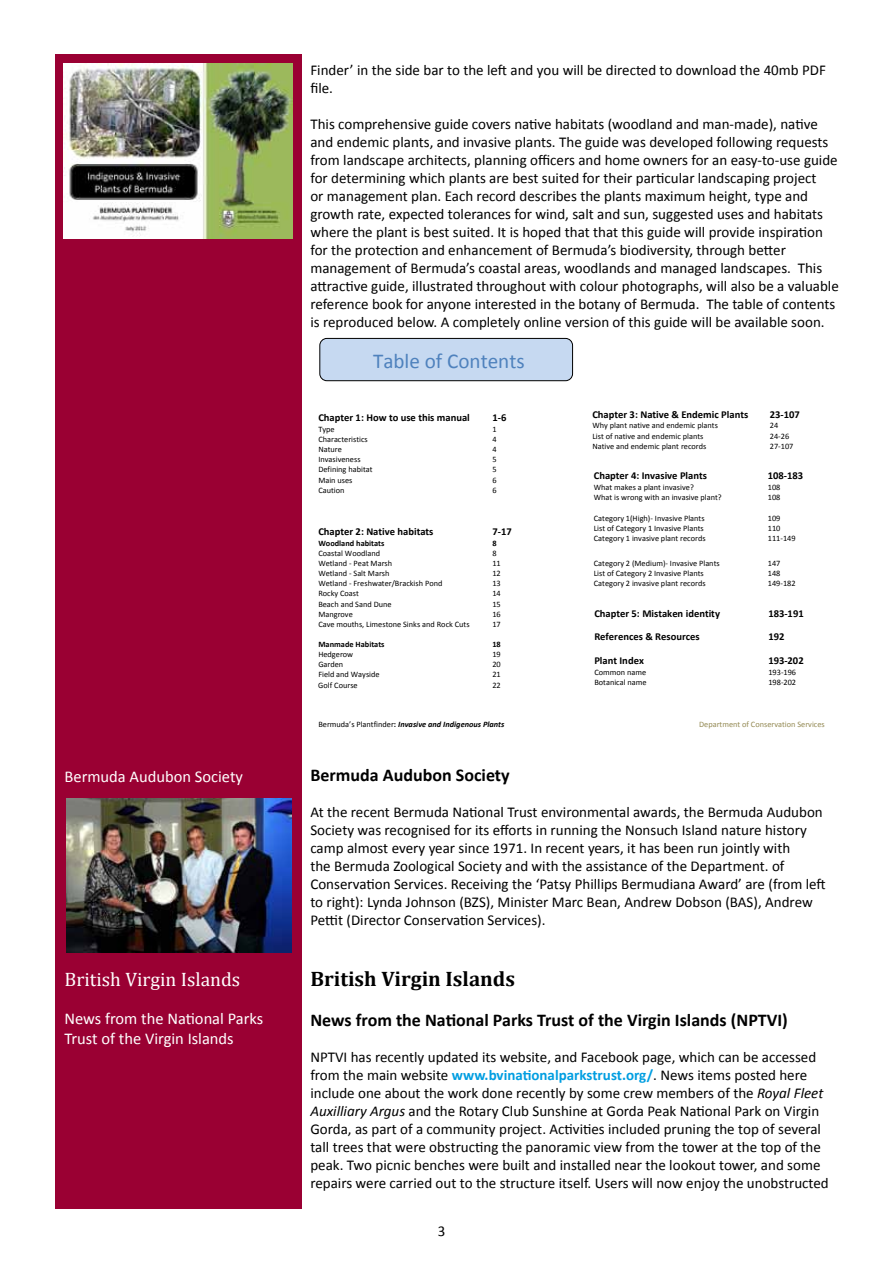
<style>
.page{position:relative;width:893px;height:1263px;background:#fff}
.page>*{position:absolute;margin:0;border:0;box-sizing:border-box;transform-origin:0 0}
.t1{font:21.15px "Calibri";color:#4f82bd}
.t2{font:700 21px "Cambria";color:#000}
.t3{font:19.5px "Cambria";color:#fff}
.t4{font:700 18px "Calibri";color:#000}
.t5{font:16.5px/19.8px "Calibri";color:#fff}
.t6{font:15px/18px "Calibri";color:#000}
.t7{font:700 10.5px "Calibri";color:#000}
.t8{font:8.25px "Calibri";color:#000}
.t9{font:italic 700 8.25px "Calibri";color:#000}
.t10{font:700 8.25px "Calibri";color:#000}
.t11{font:8.25px "Calibri";color:#948a54}
.s1{font-weight:400;font-style:normal}
.s2{font-style:normal}
.s3{font-weight:700;color:#009ee1}
.s4{font-style:italic}
</style>
<div class="page">
<div style="left:55px;top:54px;width:247px;height:1155px;background:#9a0033"></div>
<div style="left:320px;top:338px;width:253px;height:43px;background:#c6d9f1;border-radius:7px"></div>
<div style="left:320px;top:338px;width:253px;height:43px;border:1px solid #000;border-radius:7px"></div>
<img style="left:64px;top:64px;width:228px;height:175px">
<img style="left:66px;top:799px;width:225px;height:153px">
<p class="t5" style="left:64px;top:766px;width:180px">Bermuda Audubon Society</p>
<h3 class="t3" style="left:64px;top:967px;width:177px">British Virgin Islands</h3>
<p class="t5" style="left:64px;top:1008px;width:200px">News from the National Parks<br>Trust of the Virgin Islands</p>
<p class="t6" style="left:310px;top:60px;width:517px">Finder’ in the side bar to the left and you will be directed to download the 40mb PDF file.</p>
<p class="t6" style="left:310px;top:114px;width:530px">This comprehensive guide covers native habitats (woodland and man-made), native and endemic plants, and invasive plants. The guide was developed following requests from landscape architects, planning officers and home owners for an easy-to-use guide for determining which plants are best suited for their particular landscaping project<br>or management plan. Each record describes the plants maximum height, type and growth rate, expected tolerances for wind, salt and sun, suggested uses and habitats where the plant is best suited. It is hoped that that this guide will provide inspiration for the protection and enhancement of Bermuda’s biodiversity, through better management of Bermuda’s coastal areas, woodlands and managed landscapes. This attractive guide, illustrated throughout with colour photographs, will also be a valuable reference book for anyone interested in the botany of Bermuda. The table of contents is reproduced below. A completely online version of this guide will be available soon.</p>
<h1 class="t1" style="left:373px;top:348px;width:153px">Table of Contents</h1>
<p class="t7" style="left:318px;top:411px;width:153px">Chapter 1: How to use this manual</p>
<p class="t7" style="left:492px;top:411px;width:15px">1‐6</p>
<p class="t8" style="left:318px;top:424px;width:18px">Type</p>
<p class="t8" style="left:492px;top:424px;width:6px">1</p>
<p class="t8" style="left:318px;top:434px;width:51px">Characteristics</p>
<p class="t8" style="left:492px;top:434px;width:6px">4</p>
<p class="t8" style="left:318px;top:444px;width:25px">Nature</p>
<p class="t8" style="left:492px;top:444px;width:6px">4</p>
<p class="t8" style="left:318px;top:454px;width:44px">Invasiveness</p>
<p class="t8" style="left:492px;top:454px;width:6px">5</p>
<p class="t8" style="left:318px;top:465px;width:56px">Defining habitat</p>
<p class="t8" style="left:492px;top:465px;width:6px">5</p>
<p class="t8" style="left:318px;top:475px;width:36px">Main uses</p>
<p class="t8" style="left:492px;top:475px;width:6px">6</p>
<p class="t8" style="left:318px;top:485px;width:28px">Caution</p>
<p class="t8" style="left:492px;top:485px;width:6px">6</p>
<p class="t7" style="left:318px;top:525px;width:117px">Chapter 2: Native habitats</p>
<p class="t7" style="left:492px;top:525px;width:21px">7‐17</p>
<p class="t10" style="left:318px;top:538px;width:68px">Woodland habitats</p>
<p class="t10" style="left:492px;top:538px;width:6px">8</p>
<p class="t8" style="left:318px;top:548px;width:63px">Coastal Woodland</p>
<p class="t8" style="left:492px;top:548px;width:6px">8</p>
<p class="t8" style="left:318px;top:558px;width:75px">Wetland - Peat Marsh</p>
<p class="t8" style="left:492px;top:558px;width:10px">11</p>
<p class="t8" style="left:318px;top:568px;width:73px">Wetland - Salt Marsh</p>
<p class="t8" style="left:492px;top:568px;width:10px">12</p>
<p class="t8" style="left:318px;top:578px;width:126px">Wetland - Freshwater/Brackish Pond</p>
<p class="t8" style="left:492px;top:578px;width:10px">13</p>
<p class="t8" style="left:318px;top:588px;width:42px">Rocky Coast</p>
<p class="t8" style="left:492px;top:588px;width:10px">14</p>
<p class="t8" style="left:318px;top:599px;width:75px">Beach and Sand Dune</p>
<p class="t8" style="left:492px;top:599px;width:10px">15</p>
<p class="t8" style="left:318px;top:609px;width:36px">Mangrove</p>
<p class="t8" style="left:492px;top:609px;width:10px">16</p>
<p class="t8" style="left:318px;top:619px;width:153px">Cave mouths, Limestone Sinks and Rock Cuts</p>
<p class="t8" style="left:492px;top:619px;width:10px">17</p>
<p class="t10" style="left:318px;top:639px;width:68px">Manmade Habitats</p>
<p class="t10" style="left:492px;top:639px;width:10px">18</p>
<p class="t8" style="left:318px;top:649px;width:36px">Hedgerow</p>
<p class="t8" style="left:492px;top:649px;width:10px">19</p>
<p class="t8" style="left:318px;top:659px;width:26px">Garden</p>
<p class="t8" style="left:492px;top:659px;width:10px">20</p>
<p class="t8" style="left:318px;top:670px;width:63px">Field and Wayside</p>
<p class="t8" style="left:492px;top:670px;width:10px">21</p>
<p class="t8" style="left:318px;top:680px;width:41px">Golf Course</p>
<p class="t8" style="left:492px;top:680px;width:10px">22</p>
<p class="t7" style="left:592px;top:408px;width:157px">Chapter 3: Native &amp; Endemic Plants</p>
<p class="t7" style="left:770px;top:408px;width:32px">23‐107</p>
<p class="t8" style="left:592px;top:420px;width:127px">Why plant native and endemic plants</p>
<p class="t8" style="left:770px;top:420px;width:10px">24</p>
<p class="t8" style="left:592px;top:431px;width:112px">List of native and endemic plants</p>
<p class="t8" style="left:770px;top:431px;width:21px">24-26</p>
<p class="t8" style="left:592px;top:441px;width:116px">Native and endemic plant records</p>
<p class="t8" style="left:770px;top:441px;width:25px">27-107</p>
<p class="t7" style="left:594px;top:469px;width:115px">Chapter 4: Invasive Plants</p>
<p class="t7" style="left:768px;top:469px;width:37px">108‐183</p>
<p class="t8" style="left:594px;top:482px;width:102px">What makes a plant invasive?</p>
<p class="t8" style="left:768px;top:482px;width:14px">108</p>
<p class="t8" style="left:594px;top:492px;width:129px">What is wrong with an invasive plant?</p>
<p class="t8" style="left:768px;top:492px;width:14px">108</p>
<p class="t8" style="left:594px;top:513px;width:112px">Category 1(High)- Invasive Plants</p>
<p class="t8" style="left:768px;top:513px;width:14px">109</p>
<p class="t8" style="left:594px;top:523px;width:112px">List of Category 1 Invasive Plants</p>
<p class="t8" style="left:768px;top:523px;width:14px">110</p>
<p class="t8" style="left:594px;top:533px;width:113px">Category 1 invasive plant records</p>
<p class="t8" style="left:768px;top:533px;width:29px">111-149</p>
<p class="t8" style="left:594px;top:558px;width:127px">Category 2 (Medium)- Invasive Plants</p>
<p class="t8" style="left:768px;top:558px;width:14px">147</p>
<p class="t8" style="left:594px;top:568px;width:112px">List of Category 2 Invasive Plants</p>
<p class="t8" style="left:768px;top:568px;width:14px">148</p>
<p class="t8" style="left:594px;top:578px;width:113px">Category 2 invasive plant records</p>
<p class="t8" style="left:768px;top:578px;width:29px">149-182</p>
<p class="t7" style="left:594px;top:607px;width:127px">Chapter 5: Mistaken identity</p>
<p class="t7" style="left:768px;top:607px;width:37px">183‐191</p>
<p class="t7" style="left:594px;top:630px;width:107px">References &amp; Resources</p>
<p class="t7" style="left:768px;top:630px;width:18px">192</p>
<p class="t7" style="left:594px;top:654px;width:51px">Plant Index</p>
<p class="t7" style="left:768px;top:654px;width:37px">193‐202</p>
<p class="t8" style="left:594px;top:667px;width:53px">Common name</p>
<p class="t8" style="left:768px;top:667px;width:29px">193-196</p>
<p class="t8" style="left:594px;top:677px;width:54px">Botanical name</p>
<p class="t8" style="left:768px;top:677px;width:29px">198-202</p>
<p class="t9" style="left:318px;top:719px;width:188px"><span class="s1">Bermuda’s Plantfinder</span><span class="s2">:</span> Invasive and Indigenous Plants</p>
<p class="t11" style="left:699px;top:719px;width:127px">Department of Conservation Services</p>
<p class="t4" style="left:310px;top:763px;width:201px">Bermuda Audubon Society</p>
<p class="t6" style="left:310px;top:802px;width:517px">At the recent Bermuda National Trust environmental awards, the Bermuda Audubon Society was recognised for its efforts in running the Nonsuch Island nature history camp almost every year since 1971. In recent years, it has been run jointly with<br>the Bermuda Zoological Society and with the assistance of the Department. of Conservation Services. Receiving the ‘Patsy Phillips Bermudiana Award’ are (from left to right): Lynda Johnson (BZS), Minister Marc Bean, Andrew Dobson (BAS), Andrew Pettit (Director Conservation Services).</p>
<h2 class="t2" style="left:310px;top:966px;width:206px">British Virgin Islands</h2>
<p class="t4" style="left:310px;top:1008px;width:479px">News from the National Parks Trust of the Virgin Islands (NPTVI)</p>
<p class="t6" style="left:310px;top:1047px;width:520px">NPTVI has recently updated its website, and Facebook page, which can be accessed from the main website <span class="s3">www.bvinationalparkstrust.org/</span>. News items posted here include one about the work done recently by some crew members of the <span class="s4">Royal Fleet Auxilliary Argus</span> and the Rotary Club Sunshine at Gorda Peak National Park on Virgin Gorda, as part of a community project. Activities included pruning the top of several tall trees that were obstructing the panoramic view from the tower at the top of the peak. Two picnic benches were built and installed near the lookout tower, and some repairs were carried out to the structure itself. Users will now enjoy the unobstructed</p>
<p class="t6" style="left:438px;top:1221px;width:9px">3</p>
</div>
